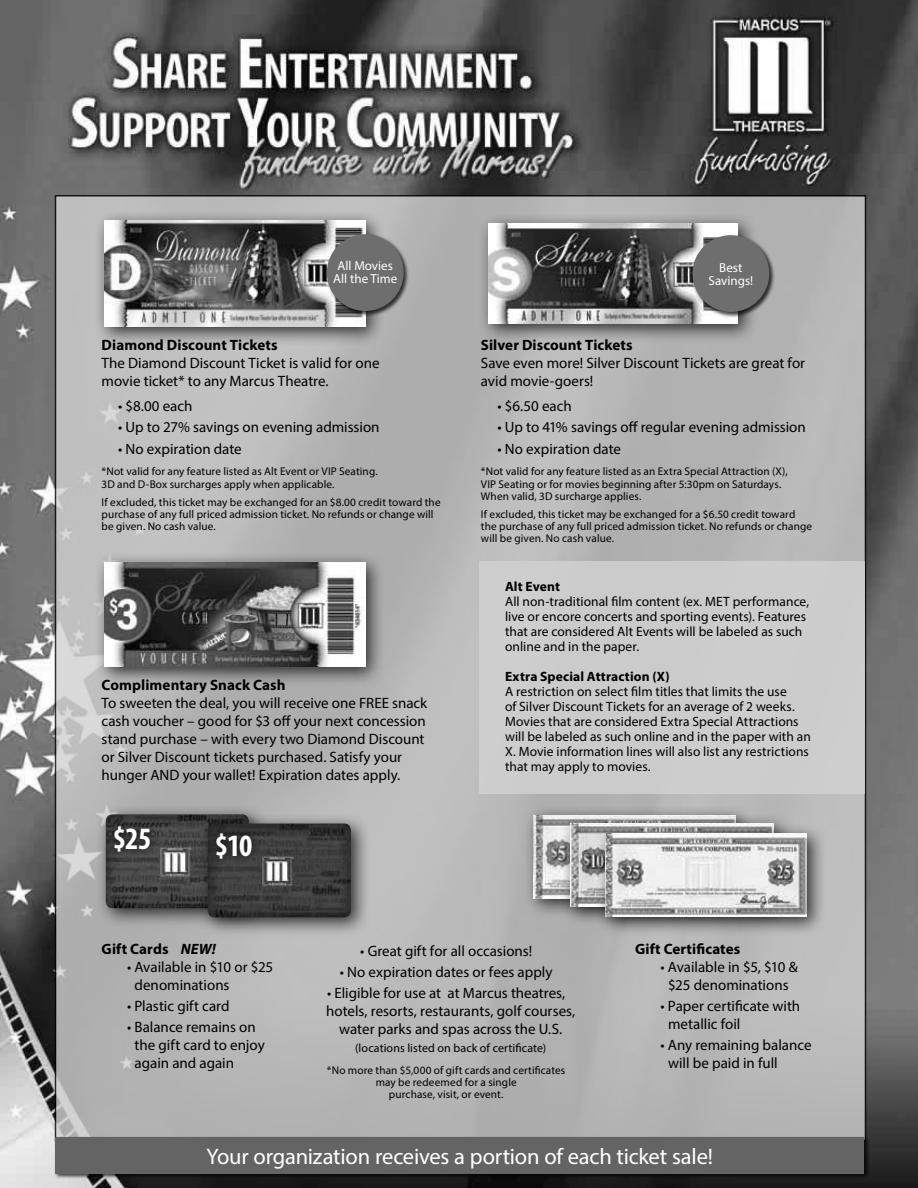
<style>
.page{position:relative;width:918px;height:1188px;background:#fff}
.page>*{position:absolute;margin:0;border:0;box-sizing:border-box;transform-origin:0 0}
.t1{font:700 condensed 31.2px "Myriad Pro";color:#fff}
.t2{font:22.5px "Myriad Pro";letter-spacing:-.01em;color:#fff}
.t3{font:15px/18px "Myriad Pro";color:#000}
.t4{font:700 15px "Myriad Pro";letter-spacing:.005em;color:#000}
.t5{font:13.5px/15px "Myriad Pro";letter-spacing:.005em;color:#000}
.t6{font:700 13.5px "Myriad Pro";letter-spacing:.01em;color:#000}
.t7{font:13.05px/13px "Myriad Pro";color:#fff;text-align:center}
.t8{font:12px "Myriad Pro";letter-spacing:.01em;color:#000}
.t9{font:11.25px/12px "Myriad Pro";letter-spacing:.01em;color:#000}
.s1{font-style:italic}
</style>
<div class="page">
<img style="left:1px;top:0;width:917px;height:1188px">
<div style="left:56px;top:196px;width:810px;height:945px;background:#b7b7b7"></div>
<div style="left:478px;top:213px;width:280px;height:130px;background:#000;opacity:.75"></div>
<img style="left:489px;top:224px;width:249px;height:99px">
<div style="left:94px;top:210px;width:291px;height:137px;background:#000;opacity:.75"></div>
<img style="left:104px;top:220px;width:261px;height:106px">
<div style="left:54px;top:1136px;width:816px;height:43px;background:#000;opacity:.75"></div>
<div style="left:56px;top:1137px;width:808px;height:36px;background:#646464"></div>
<div style="left:94px;top:552px;width:291px;height:134px;background:#000;opacity:.75"></div>
<img style="left:104px;top:562px;width:261px;height:105px">
<div style="left:691px;top:234px;width:84px;height:84px;background:#000;opacity:.75"></div>
<div style="left:692px;top:235px;width:77px;height:77px;background:#6e6e6e;border-radius:50%"></div>
<div style="left:326px;top:233px;width:83px;height:84px;background:#000;opacity:.75"></div>
<div style="left:327px;top:234px;width:77px;height:77px;background:#6e6e6e;border-radius:50%"></div>
<div style="left:479px;top:561px;width:386px;height:233px;background:#d2d2d2"></div>
<div style="left:523px;top:805px;width:233px;height:114px;background:#000;opacity:.75"></div>
<img style="left:534px;top:816px;width:26px;height:83px">
<div style="left:560px;top:813px;width:234px;height:114px;background:#000;opacity:.75"></div>
<img style="left:570px;top:824px;width:25px;height:83px">
<div style="left:595px;top:823px;width:231px;height:114px;background:#000;opacity:.75"></div>
<img style="left:605px;top:833px;width:201px;height:83px">
<div style="left:95px;top:804px;width:174px;height:124px;background:#000;opacity:.75"></div>
<img style="left:106px;top:814px;width:91px;height:94px">
<div style="left:197px;top:813px;width:174px;height:124px;background:#000;opacity:.75"></div>
<img style="left:208px;top:824px;width:143px;height:93px">
<div style="left:107px;top:819px;width:51px;height:41px;background:#000;opacity:.75"></div>
<div style="left:209px;top:826px;width:51px;height:41px;background:#000;opacity:.75"></div>
<p class="t7" style="left:333px;top:259px;width:65px">All Movies<br>All the Time</p>
<p class="t4" style="left:102px;top:335px;width:177px">Diamond Discount Tickets</p>
<p class="t3" style="left:102px;top:354px;width:279px">The Diamond Discount Ticket is valid for one movie ticket* to any Marcus Theatre.</p>
<p class="t3" style="left:118px;top:397px;width:76px">• $8.00 each</p>
<p class="t3" style="left:118px;top:418px;width:263px">• Up to 27% savings on evening admission</p>
<p class="t3" style="left:118px;top:439px;width:125px">• No expiration date</p>
<p class="t9" style="left:102px;top:466px;width:278px">*Not valid for any feature listed as Alt Event or VIP Seating.<br>3D and D-Box surcharges apply when applicable.</p>
<p class="t9" style="left:102px;top:496px;width:341px">If excluded, this ticket may be exchanged for an $8.00 credit toward the purchase of any full priced admission ticket. No refunds or change will be given. No cash value.</p>
<p class="t4" style="left:102px;top:675px;width:185px">Complimentary Snack Cash</p>
<p class="t3" style="left:102px;top:694px;width:327px">To sweeten the deal, you will receive one FREE snack cash voucher – good for $3 off your next concession stand purchase – with every two Diamond Discount or Silver Discount tickets purchased. Satisfy your hunger AND your wallet! Expiration dates apply.</p>
<h1 class="t1" style="left:113px;top:819px;width:40px">$25</h1>
<h1 class="t1" style="left:215px;top:826px;width:39px">$10</h1>
<p class="t7" style="left:709px;top:261px;width:46px">Best<br>Savings!</p>
<p class="t4" style="left:481px;top:335px;width:153px">Silver Discount Tickets</p>
<p class="t3" style="left:481px;top:354px;width:326px">Save even more! Silver Discount Tickets are great for avid movie-goers!</p>
<p class="t3" style="left:497px;top:397px;width:76px">• $6.50 each</p>
<p class="t3" style="left:497px;top:418px;width:310px">• Up to 41% savings off regular evening admission</p>
<p class="t3" style="left:497px;top:439px;width:125px">• No expiration date</p>
<p class="t9" style="left:481px;top:466px;width:308px">*Not valid for any feature listed as an Extra Special Attraction (X),<br>VIP Seating or for movies beginning after 5:30pm on Saturdays.<br>When valid, 3D surcharge applies.</p>
<p class="t9" style="left:481px;top:508px;width:333px">If excluded, this ticket may be exchanged for a $6.50 credit toward the purchase of any full priced admission ticket. No refunds or change will be given. No cash value.</p>
<p class="t6" style="left:505px;top:577px;width:56px">Alt Event</p>
<p class="t5" style="left:505px;top:594px;width:306px">All non-traditional film content (ex. MET performance, live or encore concerts and sporting events). Features that are considered Alt Events will be labeled as such online and in the paper.</p>
<p class="t6" style="left:505px;top:667px;width:166px">Extra Special Attraction (X)</p>
<p class="t5" style="left:505px;top:684px;width:307px">A restriction on select film titles that limits the use<br>of Silver Discount Tickets for an average of 2 weeks.<br>Movies that are considered Extra Special Attractions will be labeled as such online and in the paper with an X. Movie information lines will also list any restrictions that may apply to movies.</p>
<p class="t4" style="left:102px;top:939px;width:116px">Gift Cards <span class="s1">NEW!</span></p>
<p class="t3" style="left:135px;top:957px;width:140px;text-indent:-8px">• Available in $10 or $25 denominations</p>
<p class="t3" style="left:127px;top:996px;width:104px">• Plastic gift card</p>
<p class="t3" style="left:135px;top:1018px;width:132px;text-indent:-8px">• Balance remains on the gift card to enjoy again and again</p>
<p class="t3" style="left:360px;top:942px;width:173px">• Great gift for all occasions!</p>
<p class="t3" style="left:340px;top:963px;width:214px">• No expiration dates or fees apply</p>
<p class="t3" style="left:326px;top:984px;width:251px;text-align:center">• Eligible for use at at Marcus theatres, hotels, resorts, restaurants, golf courses, water parks and spas across the U.S.</p>
<p class="t8" style="left:355px;top:1041px;width:193px">(locations listed on back of certificate)</p>
<p class="t9" style="left:327px;top:1064px;width:240px;text-align:center">*No more than $5,000 of gift cards and certificates may be redeemed for a single<br>purchase, visit, or event.</p>
<p class="t4" style="left:635px;top:939px;width:107px">Gift Certificates</p>
<p class="t3" style="left:661px;top:957px;width:139px;text-align:center">• Available in $5, $10 &amp; $25 denominations</p>
<p class="t3" style="left:668px;top:996px;width:134px;text-indent:-8px">• Paper certificate with metallic foil</p>
<p class="t3" style="left:668px;top:1036px;width:145px;text-indent:-8px">• Any remaining balance will be paid in full</p>
<h2 class="t2" style="left:206px;top:1142px;width:508px">Your organization receives a portion of each ticket sale!</h2>
</div>
